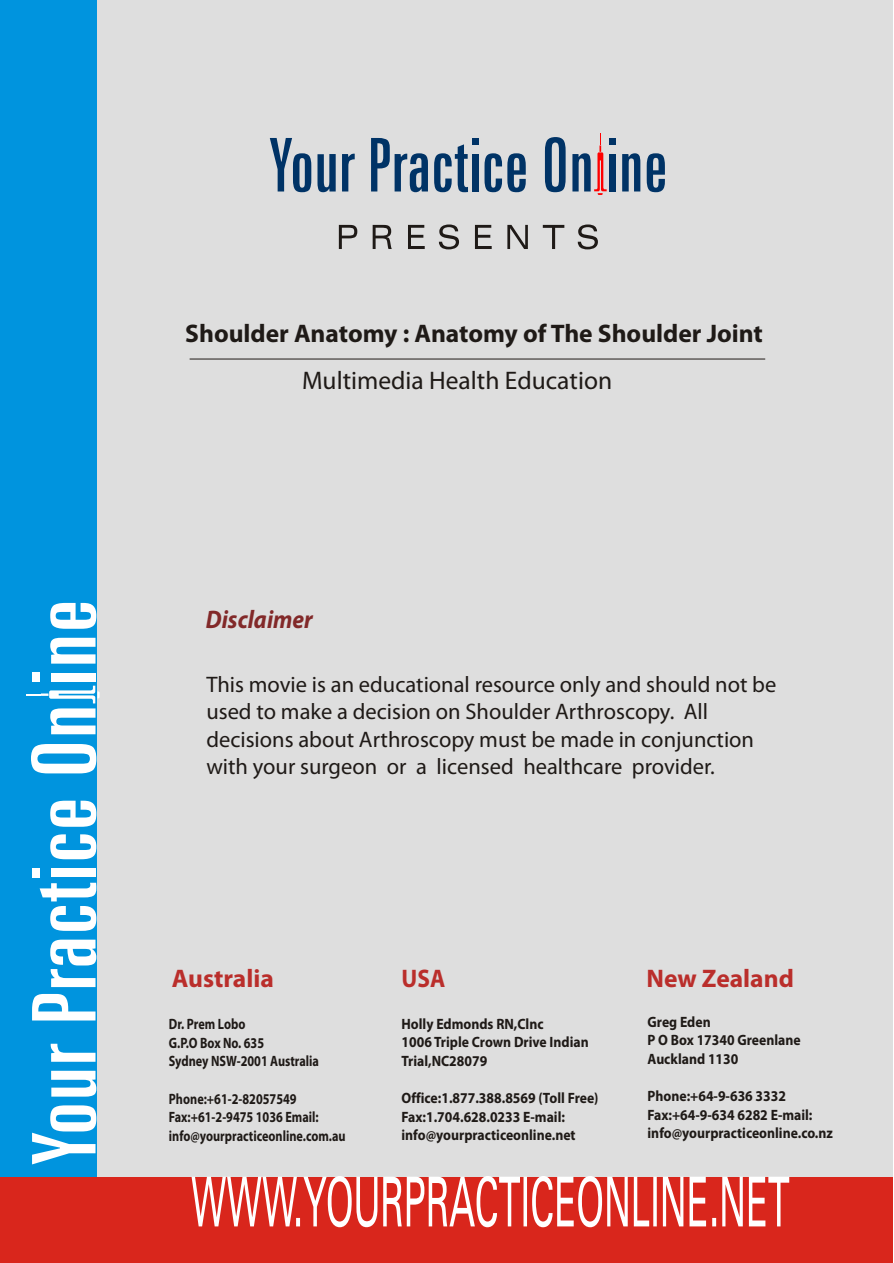
<style>
.page{position:relative;width:894px;height:1263px;background:#fff}
.page>*{position:absolute;margin:0;border:0;box-sizing:border-box;transform-origin:0 0}
.t1{font:700 25.5px "Myriad Pro";color:#1f1a17}
.t2{font:25.5px "Myriad Pro";color:#1f1a17}
.t3{font:700 25.5px "Myriad Pro";color:#ba2e2b}
.t4{font:italic 700 25.5px "Myriad Pro";color:#822929;scale:.91 1}
.t5{font:700 25.5px "Myriad Pro";color:#ba2e2b;scale:.91 1}
.t6{font:22.5px/27px "Myriad Pro";color:#1f1a17}
.t7{font:700 15px/18.6px "Myriad Pro";color:#1f1a17;scale:.91 1}
.t8{font:700 15px/18.6px "Myriad Pro";color:#1f1a17;scale:.81 1}
</style>
<div class="page">
<div style="left:86px;top:0;width:806px;height:1246px;background:#dedede"></div>
<div style="left:0;top:0;width:96px;height:1253px;background:#0094de"></div>
<svg style="left:50px;top:603px;width:46px;height:26px"></svg>
<div style="left:32px;top:672px;width:8px;height:10px;background:#fff"></div>
<svg style="left:31px;top:744px;width:65px;height:29px"></svg>
<svg style="left:26px;top:686px;width:74px;height:48px"></svg>
<svg style="left:50px;top:638px;width:46px;height:26px"></svg>
<div style="left:51px;top:673px;width:45px;height:8px;background:#fff"></div>
<div style="left:32px;top:868px;width:8px;height:9px;background:#fff"></div>
<svg style="left:50px;top:834px;width:46px;height:25px"></svg>
<div style="left:51px;top:868px;width:45px;height:9px;background:#fff"></div>
<svg style="left:50px;top:801px;width:46px;height:26px"></svg>
<svg style="left:32px;top:994px;width:64px;height:27px"></svg>
<svg style="left:40px;top:883px;width:56px;height:48px"></svg>
<svg style="left:50px;top:940px;width:46px;height:47px"></svg>
<svg style="left:32px;top:1105px;width:64px;height:59px"></svg>
<svg style="left:51px;top:1044px;width:45px;height:18px"></svg>
<svg style="left:51px;top:1071px;width:45px;height:26px"></svg>
<div style="left:0;top:1177px;width:892px;height:86px;background:#d9261c"></div>
<svg style="left:192px;top:1176px;width:597px;height:51px"></svg>
<svg style="left:647px;top:153px;width:18px;height:39px"></svg>
<div style="left:609px;top:138px;width:7px;height:7px;background:#036"></div>
<svg style="left:545px;top:137px;width:21px;height:55px"></svg>
<svg style="left:572px;top:133px;width:35px;height:62px"></svg>
<svg style="left:622px;top:153px;width:18px;height:39px"></svg>
<div style="left:610px;top:154px;width:6px;height:38px;background:#036"></div>
<div style="left:472px;top:138px;width:7px;height:7px;background:#036"></div>
<div style="left:472px;top:154px;width:6px;height:38px;background:#036"></div>
<svg style="left:485px;top:153px;width:41px;height:39px"></svg>
<svg style="left:434px;top:144px;width:34px;height:48px"></svg>
<svg style="left:371px;top:138px;width:57px;height:54px"></svg>
<svg style="left:270px;top:138px;width:41px;height:54px"></svg>
<svg style="left:342px;top:154px;width:13px;height:38px"></svg>
<svg style="left:318px;top:154px;width:18px;height:38px"></svg>
<svg style="left:339px;top:225px;width:259px;height:24px"></svg>
<hr style="left:190px;top:359px;width:575px;height:1px;background:#1f1a17">
<h1 class="t1" style="left:185px;top:323px;width:579px">Shoulder Anatomy : Anatomy of The Shoulder Joint</h1>
<h1 class="t2" style="left:302px;top:370px;width:312px">Multimedia Health Education</h1>
<h1 class="t4" style="left:206px;top:605px;width:119px">Disclaimer</h1>
<h2 class="t6" style="left:206px;top:673px;width:571px">This movie is an educational resource only and should not be used to make a decision on Shoulder Arthroscopy. All decisions about Arthroscopy must be made in conjunction with your surgeon or a licensed healthcare provider.</h2>
<h1 class="t3" style="left:172px;top:968px;width:103px">Australia</h1>
<h1 class="t3" style="left:647px;top:968px;width:149px">New Zealand</h1>
<h1 class="t5" style="left:402px;top:968px;width:50px">USA</h1>
<p class="t7" style="left:402px;top:1016px;width:207px">Holly Edmonds RN,Clnc<br>1006 Triple Crown Drive Indian<br>Trial,NC28079</p>
<p class="t7" style="left:402px;top:1090px;width:218px">Office:1.877.388.8569 (Toll Free)<br>Fax:1.704.628.0233 E-mail: info@yourpracticeonline.net</p>
<p class="t7" style="left:648px;top:1014px;width:170px">Greg Eden<br>P O Box 17340 Greenlane<br>Auckland 1130</p>
<p class="t7" style="left:648px;top:1088px;width:205px">Phone:+64-9-636 3332<br>Fax:+64-9-634 6282 E-mail: info@yourpracticeonline.co.nz</p>
<p class="t8" style="left:169px;top:1016px;width:187px">Dr. Prem Lobo<br>G.P.O Box No. 635<br>Sydney NSW-2001 Australia</p>
<p class="t8" style="left:169px;top:1091px;width:220px">Phone:+61-2-82057549<br>Fax:+61-2-9475 1036 Email: info@yourpracticeonline.com.au</p>
</div>
